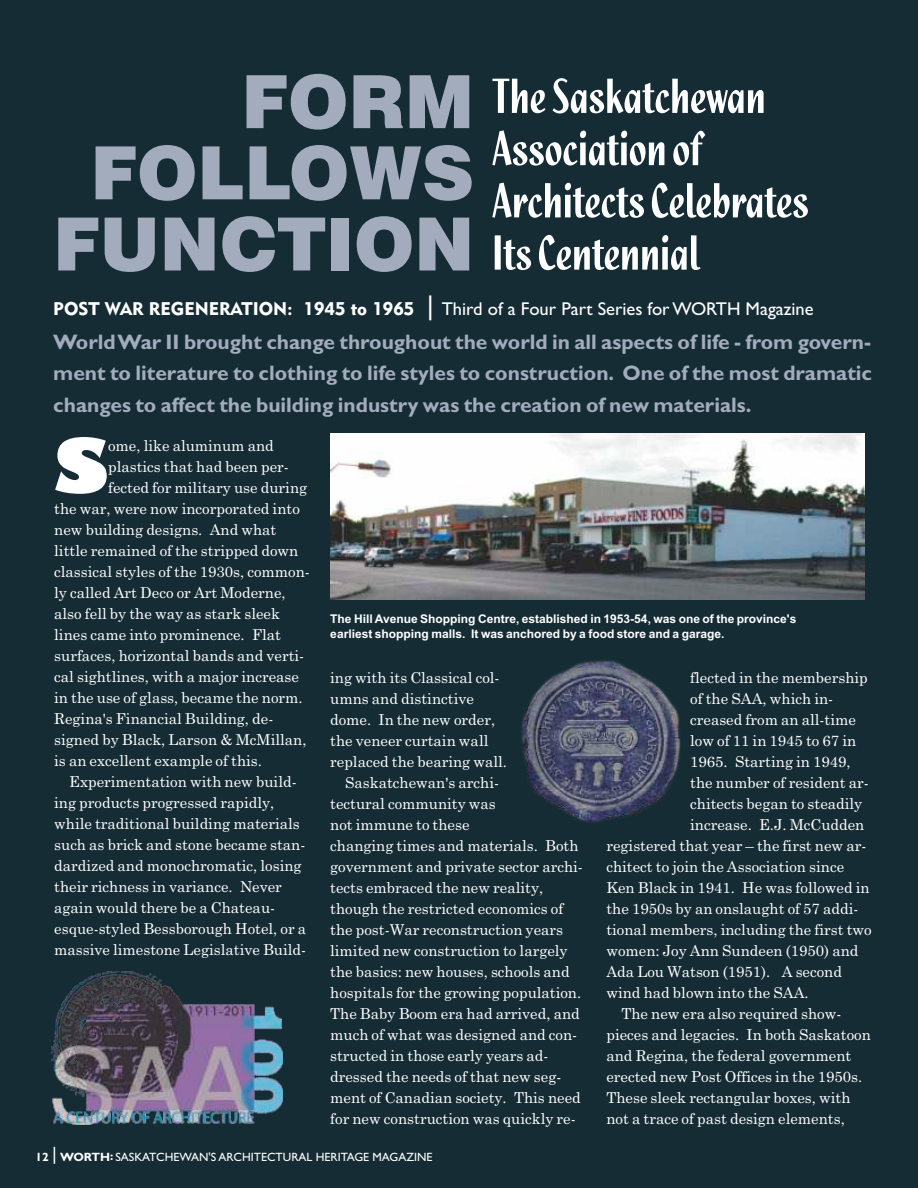
<style>
.page{position:relative;width:918px;height:1188px;background:#152c35}
.page>*{position:absolute;margin:0;border:0;box-sizing:border-box;transform-origin:0 0}
.t1{font:800 73.8px "Gill Sans";color:#fff}
.t2{font:900 73.5px/71.1px "Swiss 721 BT";color:#a2acbc;text-align:right}
.t3{font:700 21px/31.7px "Gill Sans";color:#a2acbc;text-align:justify}
.t4{font:18.6px "Gill Sans";color:#fff}
.t5{font:15px "Century Schoolbook";color:#fff}
.t6{font:700 12px/15px "Arial";color:#fff}
.t7{font:12px "Gill Sans";color:#fff}
.s1{font-family:"Geometric 415 BT Black A";font-size:18.15px}
.s2{font-size:27.3px}
.s3{font-weight:700}
.s4{font-family:"Arial";font-size:18px}
</style>
<div class="page">
<svg style="left:492px;top:78px;width:316px;height:192px"></svg>
<img style="left:51px;top:972px;width:232px;height:152px">
<img style="left:521px;top:660px;width:160px;height:163px">
<img style="left:330px;top:434px;width:534px;height:166px">
<h2 class="t2" style="left:53px;top:73px;width:423px">FORM<br>FOLLOWS<br>FUNCTION</h2>
<p class="t4" style="left:53px;top:303px;width:762px"><span class="s1">POST WAR REGENERATION: 1945 to 1965</span> <span class="s2">|</span> Third of a Four Part Series for WORTH Magazine</p>
<p class="t3" style="left:53px;top:328px;width:820px">World War II brought change throughout the world in all aspects of life - from govern&shy;ment to literature to clothing to life styles to construction. One of the most dramatic changes to affect the building industry was the creation of new materials.</p>
<h1 class="t1" style="left:54px;top:437px;width:55px">S</h1>
<p class="t5" style="left:108px;top:440px;width:167px">ome, like aluminum and</p>
<p class="t5" style="left:108px;top:461px;width:182px">plastics that had been per-</p>
<p class="t5" style="left:108px;top:482px;width:201px">fected for military use during</p>
<p class="t5" style="left:54px;top:503px;width:247px">the war, were now incorporated into</p>
<p class="t5" style="left:54px;top:524px;width:224px">new building designs. And what</p>
<p class="t5" style="left:54px;top:545px;width:246px">little remained of the stripped down</p>
<p class="t5" style="left:54px;top:566px;width:257px">classical styles of the 1930s, common-</p>
<p class="t5" style="left:54px;top:587px;width:233px">ly called Art Deco or Art Moderne,</p>
<p class="t5" style="left:54px;top:608px;width:227px">also fell by the way as stark sleek</p>
<p class="t5" style="left:54px;top:629px;width:228px">lines came into prominence. Flat</p>
<p class="t5" style="left:54px;top:650px;width:251px">surfaces, horizontal bands and verti-</p>
<p class="t5" style="left:54px;top:671px;width:246px">cal sightlines, with a major increase</p>
<p class="t5" style="left:54px;top:692px;width:250px">in the use of glass, became the norm.</p>
<p class="t5" style="left:54px;top:713px;width:221px">Regina's Financial Building, de-</p>
<p class="t5" style="left:54px;top:734px;width:254px">signed by Black, Larson &amp; McMillan,</p>
<p class="t5" style="left:54px;top:755px;width:209px">is an excellent example of this.</p>
<p class="t5" style="left:69px;top:776px;width:229px">Experimentation with new build-</p>
<p class="t5" style="left:54px;top:797px;width:222px">ing products progressed rapidly,</p>
<p class="t5" style="left:54px;top:818px;width:247px">while traditional building materials</p>
<p class="t5" style="left:54px;top:839px;width:253px">such as brick and stone became stan-</p>
<p class="t5" style="left:54px;top:860px;width:249px">dardized and monochromatic, losing</p>
<p class="t5" style="left:54px;top:881px;width:229px">their richness in variance. Never</p>
<p class="t5" style="left:54px;top:902px;width:222px">again would there be a Chateau-</p>
<p class="t5" style="left:54px;top:923px;width:253px">esque-styled Bessborough Hotel, or a</p>
<p class="t5" style="left:54px;top:944px;width:253px">massive limestone Legislative Build-</p>
<p class="t6" style="left:330px;top:612px;width:468px">The Hill Avenue Shopping Centre, established in 1953-54, was one of the province's earliest shopping malls. It was anchored by a food store and a garage.</p>
<p class="t5" style="left:330px;top:672px;width:171px">ing with its Classical col-</p>
<p class="t5" style="left:330px;top:693px;width:145px">umns and distinctive</p>
<p class="t5" style="left:330px;top:714px;width:166px">dome. In the new order,</p>
<p class="t5" style="left:330px;top:735px;width:160px">the veneer curtain wall</p>
<p class="t5" style="left:330px;top:756px;width:178px">replaced the bearing wall.</p>
<p class="t5" style="left:345px;top:777px;width:155px">Saskatchewan's archi-</p>
<p class="t5" style="left:330px;top:798px;width:167px">tectural community was</p>
<p class="t5" style="left:330px;top:819px;width:141px">not immune to these</p>
<p class="t5" style="left:330px;top:840px;width:250px">changing times and materials. Both</p>
<p class="t5" style="left:330px;top:861px;width:254px">government and private sector archi-</p>
<p class="t5" style="left:330px;top:882px;width:215px">tects embraced the new reality,</p>
<p class="t5" style="left:330px;top:903px;width:235px">though the restricted economics of</p>
<p class="t5" style="left:330px;top:924px;width:234px">the post-War reconstruction years</p>
<p class="t5" style="left:330px;top:945px;width:239px">limited new construction to largely</p>
<p class="t5" style="left:330px;top:966px;width:241px">the basics: new houses, schools and</p>
<p class="t5" style="left:330px;top:987px;width:253px">hospitals for the growing population.</p>
<p class="t5" style="left:330px;top:1008px;width:251px">The Baby Boom era had arrived, and</p>
<p class="t5" style="left:330px;top:1029px;width:249px">much of what was designed and con-</p>
<p class="t5" style="left:330px;top:1050px;width:220px">structed in those early years ad-</p>
<p class="t5" style="left:330px;top:1071px;width:233px">dressed the needs of that new seg-</p>
<p class="t5" style="left:330px;top:1092px;width:252px">ment of Canadian society. This need</p>
<p class="t5" style="left:330px;top:1113px;width:247px">for new construction was quickly re-</p>
<p class="t5" style="left:690px;top:672px;width:179px">flected in the membership</p>
<p class="t5" style="left:690px;top:693px;width:145px">of the SAA, which in-</p>
<p class="t5" style="left:690px;top:714px;width:167px">creased from an all-time</p>
<p class="t5" style="left:690px;top:735px;width:168px">low of 11 in 1945 to 67 in</p>
<p class="t5" style="left:690px;top:756px;width:162px">1965. Starting in 1949,</p>
<p class="t5" style="left:690px;top:777px;width:180px">the number of resident ar-</p>
<p class="t5" style="left:690px;top:798px;width:174px">chitects began to steadily</p>
<p class="t5" style="left:690px;top:819px;width:176px">increase. E.J. McCudden</p>
<p class="t5" style="left:606px;top:840px;width:261px">registered that year – the first new ar-</p>
<p class="t5" style="left:606px;top:861px;width:239px">chitect to join the Association since</p>
<p class="t5" style="left:606px;top:882px;width:265px">Ken Black in 1941. He was followed in</p>
<p class="t5" style="left:606px;top:903px;width:253px">the 1950s by an onslaught of 57 addi-</p>
<p class="t5" style="left:606px;top:924px;width:267px">tional members, including the first two</p>
<p class="t5" style="left:606px;top:945px;width:254px">women: Joy Ann Sundeen (1950) and</p>
<p class="t5" style="left:606px;top:966px;width:237px">Ada Lou Watson (1951). A second</p>
<p class="t5" style="left:606px;top:987px;width:204px">wind had blown into the SAA.</p>
<p class="t5" style="left:621px;top:1008px;width:222px">The new era also required show-</p>
<p class="t5" style="left:606px;top:1029px;width:266px">pieces and legacies. In both Saskatoon</p>
<p class="t5" style="left:606px;top:1050px;width:247px">and Regina, the federal government</p>
<p class="t5" style="left:606px;top:1071px;width:257px">erected new Post Offices in the 1950s.</p>
<p class="t5" style="left:606px;top:1092px;width:246px">These sleek rectangular boxes, with</p>
<p class="t5" style="left:606px;top:1113px;width:240px">not a trace of past design elements,</p>
<p class="t7" style="left:36px;top:1153px;width:398px"><span class="s3">12</span> <span class="s4">|</span> <span class="s3">WORTH:</span> SASKATCHEWAN'S ARCHITECTURAL HERITAGE MAGAZINE</p>
</div>
